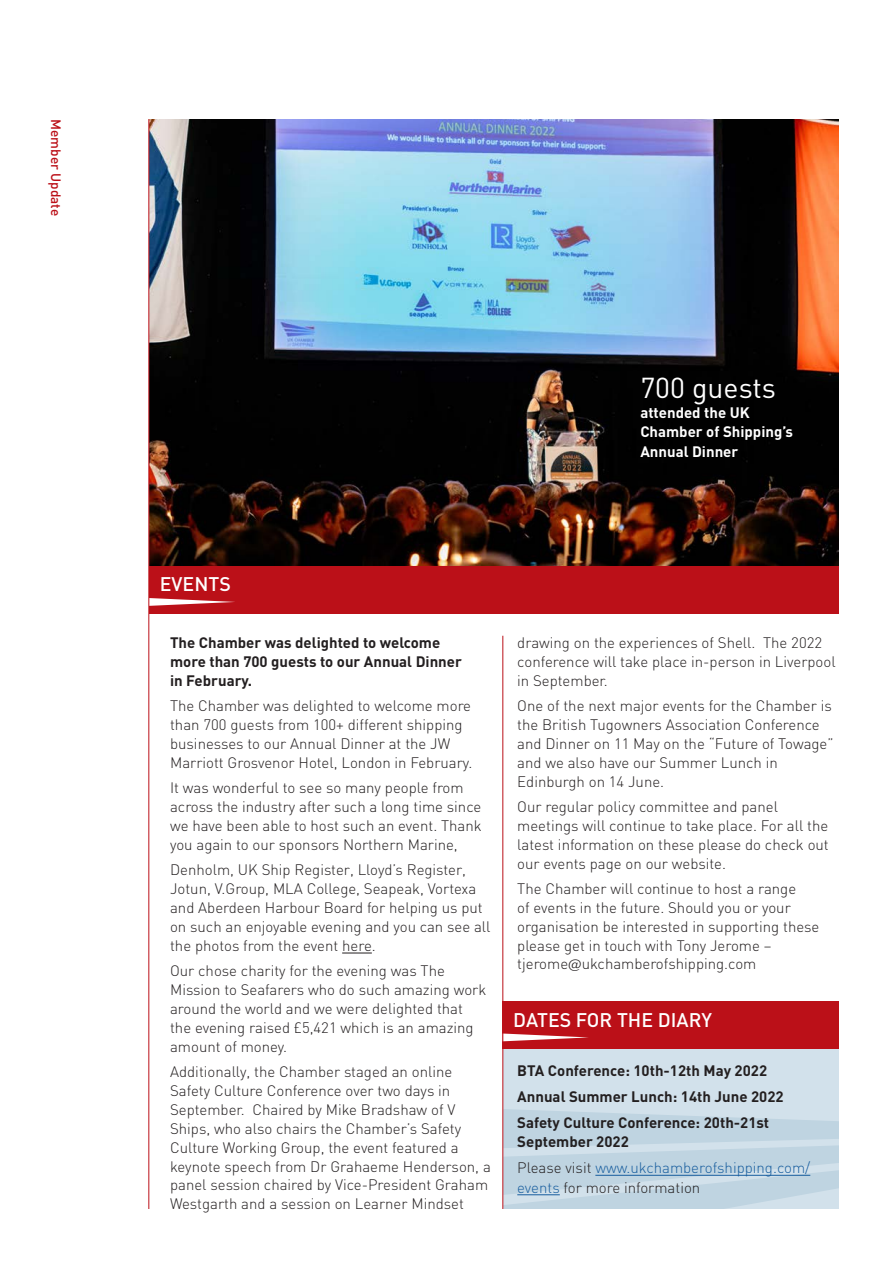
<style>
.page{position:relative;width:893px;height:1263px;background:#fff}
.page>*{position:absolute;margin:0;border:0;box-sizing:border-box;transform-origin:0 0}
._3-Body_copy{font:28.5px "DIN";color:#fff}
._3-Body_copy-2{font:500 19.5px "DIN";color:#fff}
._3-Body_copy-3{font:300 15px/18.9px "DIN";color:#231f20}
._3-Body_copy-4{font:700 15px/18.9px "DIN";color:#231f20}
._3-Body_copy-5{font:300 15px/19.5px "DIN";color:#175d9e}
._3-Body_copy-6{font:700 15px/19.5px "DIN";color:#fff}
.t1{font:500 13.5px "DIN";color:#bb1018}
.s1{font-family:"Franklin Gothic IT Cby BT";font-weight:400;font-size:13.5px}
.s2{color:#231f20}
</style>
<div class="page">
<hr style="left:342px;top:953px;width:30px;height:1px;background:#231f20">
<img style="left:150px;top:119px;width:689px;height:447px">
<div style="left:149px;top:566px;width:690px;height:47px;background:#bb1018"></div>
<svg style="left:149px;top:598px;width:86px;height:8px"></svg>
<div style="left:503px;top:1006px;width:336px;height:203px;background:#d2e1eb"></div>
<svg style="left:503px;top:1109px;width:336px;height:100px"></svg>
<div style="left:502px;top:1001px;width:337px;height:47px;background:#bb1018"></div>
<svg style="left:503px;top:1033px;width:85px;height:8px"></svg>
<hr style="left:595px;top:1175px;width:215px;height:1px;background:#175d9e">
<hr style="left:517px;top:1194px;width:43px;height:1px;background:#175d9e">
<hr style="left:148px;top:119px;width:1px;height:1090px;background:#bb1018">
<hr style="left:502px;top:636px;width:1px;height:573px;background:#bb1018">
<p class="t1" style="left:65px;top:119px;width:99px;rotate:90deg">Member Update</p>
<p class="_3-Body_copy" style="left:640px;top:369px;width:137px">700 guests</p>
<p class="_3-Body_copy-6" style="left:640px;top:402px;width:154px">attended the UK<br>Chamber of Shipping’s<br>Annual Dinner</p>
<p class="_3-Body_copy-2" style="left:160px;top:572px;width:73px">EVENTS</p>
<p class="_3-Body_copy-4" style="left:170px;top:633px;width:293px">The Chamber was delighted to welcome more than 700 guests to our Annual Dinner in February.</p>
<p class="_3-Body_copy-3" style="left:170px;top:696px;width:304px">The Chamber was delighted to welcome more than 700 guests from 100+ different shipping businesses to our Annual Dinner at the JW Marriott Grosvenor Hotel, London in February.</p>
<p class="_3-Body_copy-3" style="left:170px;top:778px;width:313px">It was wonderful to see so many people from across the industry after such a long time since we have been able to host such an event. Thank you again to our sponsors Northern Marine,</p>
<p class="_3-Body_copy-3" style="left:170px;top:860px;width:322px">Denholm, UK Ship Register, Lloyd’s Register, Jotun, V.Group, MLA College, Seapeak, Vortexa and Aberdeen Harbour Board for helping us put on such an enjoyable evening and you can see all the photos from the event here.</p>
<p class="_3-Body_copy-3" style="left:170px;top:961px;width:318px">Our chose charity for the evening was The Mission to Seafarers who do such amazing work around the world and we were delighted that the evening raised £5,421 which is an amazing amount of money.</p>
<p class="_3-Body_copy-3" style="left:170px;top:1062px;width:322px">Additionally, the Chamber staged an online Safety Culture Conference over two days in September. Chaired by Mike Bradshaw of V Ships, who also chairs the Chamber’s Safety Culture Working Group, the event featured a keynote speech from Dr Grahaeme Henderson, a panel session chaired by Vice-President Graham Westgarth and a session on Learner Mindset</p>
<p class="_3-Body_copy-3" style="left:517px;top:633px;width:320px">drawing on the experiences of Shell. The 2022 conference will take place in-person in Liverpool in September.</p>
<p class="_3-Body_copy-3" style="left:517px;top:696px;width:318px">One of the next major events for the Chamber is the British Tugowners Association Conference and Dinner on 11 May on the “Future of Towage” and we also have our Summer Lunch in Edinburgh on 14 June.</p>
<p class="_3-Body_copy-3" style="left:517px;top:797px;width:313px">Our regular policy committee and panel meetings will continue to take place. For all the latest information on these please do check out our events page on our website.</p>
<p class="_3-Body_copy-3" style="left:517px;top:879px;width:304px">The Chamber will continue to host a range<br>of events in the future. Should you or your organisation be interested in supporting these please get in touch with Tony Jerome – tjerome<span class="s1">@</span>ukchamberofshipping.com</p>
<p class="_3-Body_copy-2" style="left:513px;top:1007px;width:200px">DATES FOR THE DIARY</p>
<p class="_3-Body_copy-4" style="left:517px;top:1060px;width:251px">BTA Conference: 10th-12th May 2022</p>
<p class="_3-Body_copy-4" style="left:517px;top:1086px;width:268px">Annual Summer Lunch: 14th June 2022</p>
<p class="_3-Body_copy-4" style="left:517px;top:1112px;width:253px;line-height:19.5px">Safety Culture Conference: 20th-21st<br>September 2022</p>
<p class="_3-Body_copy-5" style="left:517px;top:1158px;width:294px"><span class="s2">Please visit</span> www.ukchamberofshipping.com/ events <span class="s2">for more information</span></p>
</div>
